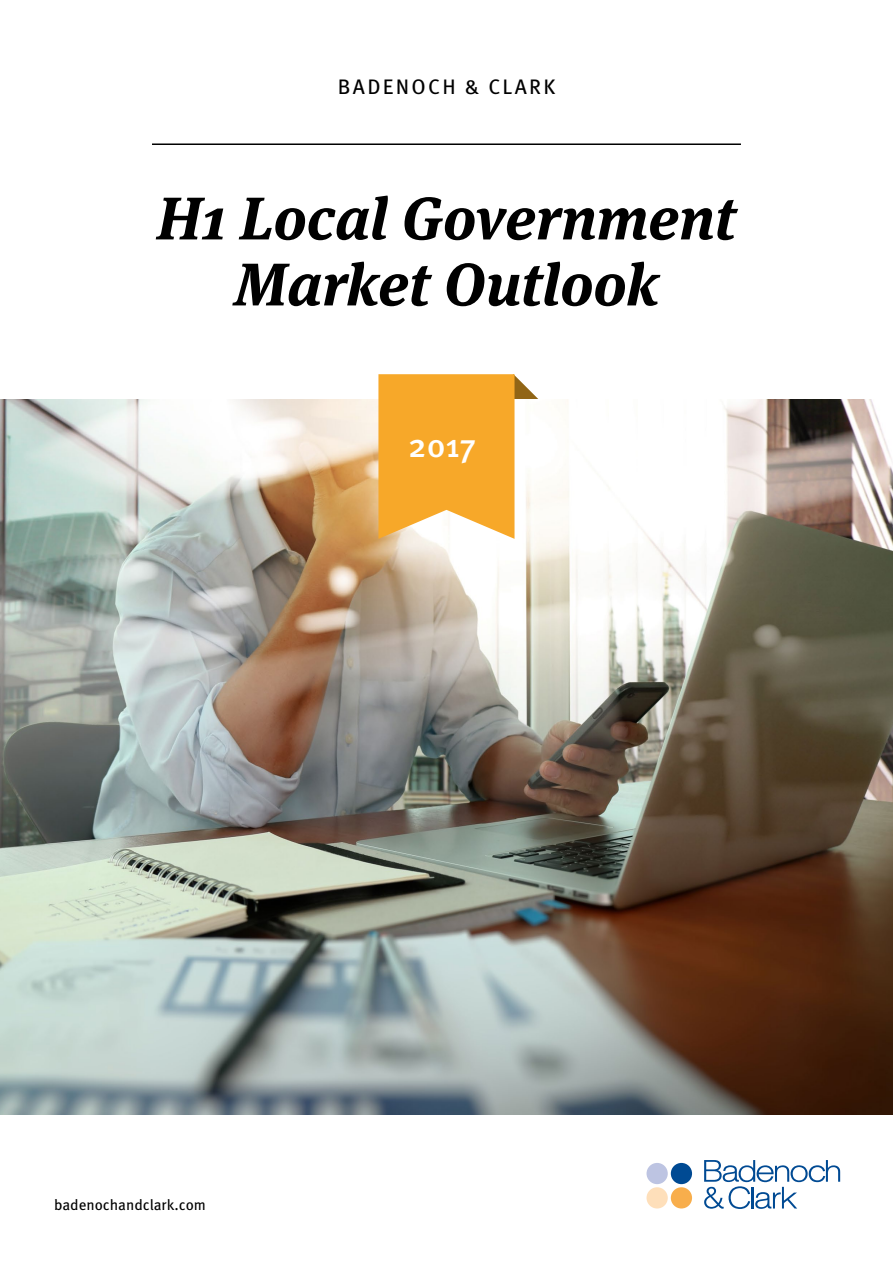
<style>
.page{position:relative;width:893px;height:1263px;background:#fff}
.page>*{position:absolute;margin:0;border:0;box-sizing:border-box;transform-origin:0 0}
.t1{font:italic 700 60px/66px "Meta Serif Pro";color:#000;text-align:center}
.t2{font:500 33px "Meta Pro";color:#fff}
.t3{font:21px "Meta Pro";letter-spacing:.11em;color:#000}
.t4{font:15px "Meta Pro";color:#000}
</style>
<div class="page">
<img style="left:0;top:400px;width:893px;height:714px">
<svg style="left:378px;top:374px;width:163px;height:165px"></svg>
<hr style="left:152px;top:143px;width:589px;height:2px;background:#000">
<div style="left:671px;top:1187px;width:21px;height:21px;background:#f8ae4c;border-radius:50%"></div>
<div style="left:671px;top:1163px;width:21px;height:21px;background:#004a93;border-radius:50%"></div>
<div style="left:646px;top:1187px;width:22px;height:21px;background:#fedfba;border-radius:50%"></div>
<div style="left:646px;top:1163px;width:22px;height:21px;background:#bdc4e2;border-radius:50%"></div>
<svg style="left:704px;top:1160px;width:136px;height:49px"></svg>
<p class="t3" style="left:338px;top:70px;width:219px">BADENOCH &amp; CLARK</p>
<p class="t1" style="left:157px;top:180px;width:581px">H1 Local Government<br>Market Outlook</p>
<p class="t2" style="left:408px;top:419px;width:70px">2017</p>
<p class="t4" style="left:54px;top:1193px;width:153px">badenochandclark.com</p>
</div>
